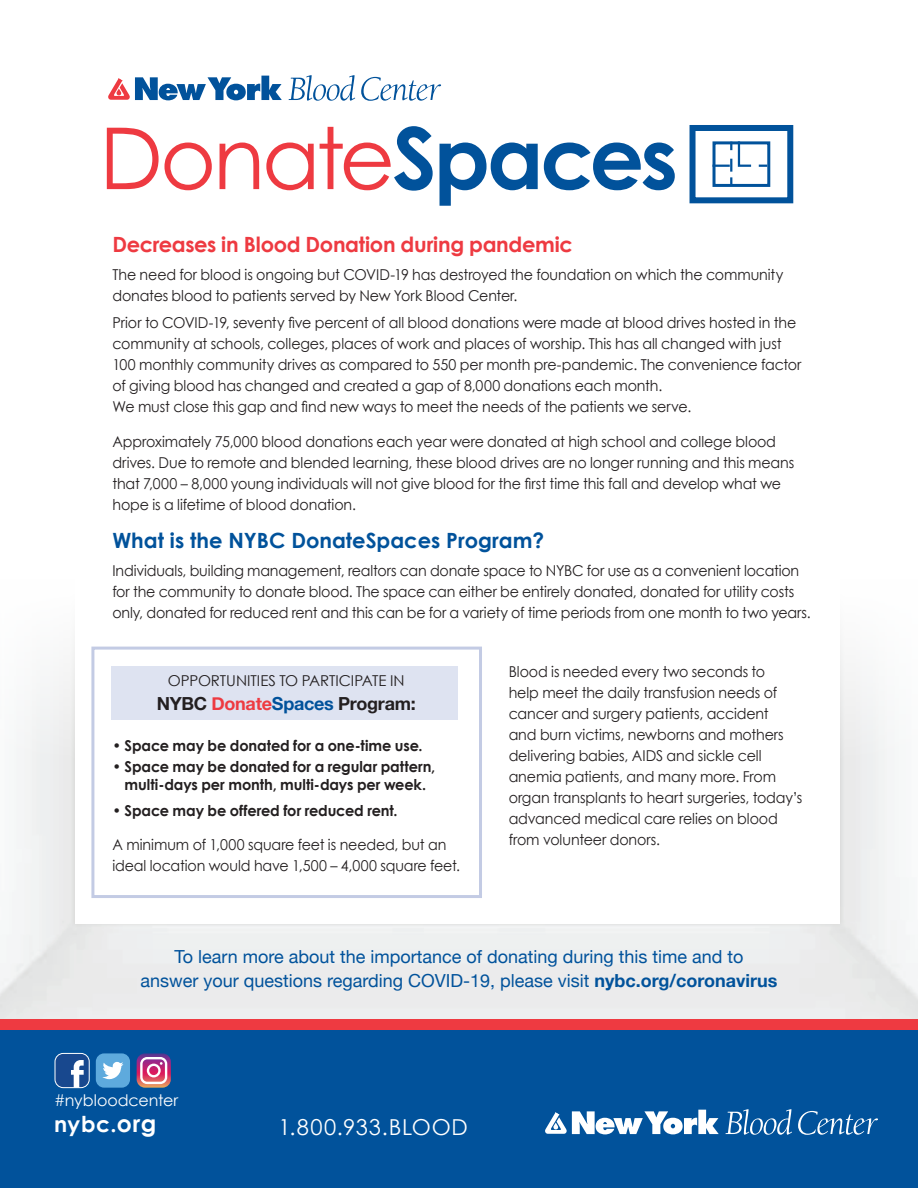
<style>
.page{position:relative;width:918px;height:1188px;background:#fff}
.page>*{position:absolute;margin:0;border:0;box-sizing:border-box;transform-origin:0 0}
.t1{font:85.5px "Century Gothic";letter-spacing:-.04em;color:#ee3a41}
.t2{font:21.9px "Century Gothic";letter-spacing:.035em;color:#fff}
.t3{font:700 21.9px "Century Gothic";color:#fff}
.t4{font:700 21px "Century Gothic";letter-spacing:-.015em;color:#ee3a41}
.t5{font:700 21px "Century Gothic";color:#01529b}
.t6{font:18px/24px "Helvetica Neue";color:#01529b;text-align:center}
.t7{font:700 18px "Helvetica Neue";letter-spacing:-.015em;color:#231f20}
.t8{font:15.9px "Century Gothic";letter-spacing:-.005em;color:#fff}
.t9{font:15px/21px "Century Gothic";letter-spacing:-.01em;color:#231f20;scale:.95 1}
.t10{font:700 15px/18px "Century Gothic";letter-spacing:-.01em;color:#231f20;text-align:center}
.t11{font:15px "Century Gothic";letter-spacing:-.01em;color:#231f20}
.s1{font-weight:700;color:#01529b}
.s2{color:#ee3a41}
.s3{color:#01529b}
.s4{font-weight:700}
.s5{font-size:23.55px}
</style>
<div class="page">
<img style="left:0;top:640px;width:918px;height:380px">
<div style="left:76px;top:43px;width:764px;height:881px;background:#fff"></div>
<div style="left:0;top:1026px;width:918px;height:162px;background:#01529b"></div>
<div style="left:55px;top:1053px;width:34px;height:35px;background:#18488e;border-radius:8px"></div>
<div style="left:55px;top:1053px;width:34px;height:35px;border:1px solid #fff;border-radius:8px"></div>
<svg style="left:71px;top:1060px;width:13px;height:28px"></svg>
<svg style="left:137px;top:1053px;width:34px;height:35px"></svg>
<div style="left:96px;top:1053px;width:34px;height:35px;background:#5eaadd;border-radius:8px"></div>
<svg style="left:102px;top:1062px;width:21px;height:18px"></svg>
<div style="left:0;top:1020px;width:918px;height:10px;background:#ee3a41"></div>
<svg style="left:545px;top:1110px;width:174px;height:24px"></svg>
<svg style="left:726px;top:1109px;width:66px;height:26px"></svg>
<svg style="left:798px;top:1111px;width:80px;height:24px"></svg>
<svg style="left:108px;top:76px;width:174px;height:24px"></svg>
<svg style="left:289px;top:75px;width:66px;height:26px"></svg>
<svg style="left:361px;top:77px;width:80px;height:24px"></svg>
<div style="left:91px;top:647px;width:391px;height:251px;background:#fff;border:3px solid #c3cbe4"></div>
<div style="left:690px;top:125px;width:103px;height:78px;border:6px solid #01529b"></div>
<div style="left:713px;top:141px;width:57px;height:46px;border:3px solid #01529b"></div>
<svg style="left:759px;top:165px;width:8px;height:2px"></svg>
<svg style="left:713px;top:141px;width:40px;height:45px"></svg>
<div style="left:111px;top:666px;width:347px;height:54px;background:#dee3f1"></div>
<h1 class="t1" style="left:99px;top:106px;width:580px">Donate<span class="s1">Spaces</span></h1>
<h3 class="t4" style="left:112px;top:231px;width:462px">Decreases in Blood Donation during pandemic</h3>
<p class="t9" style="left:112px;top:264px;width:708px">The need for blood is ongoing but COVID-19 has destroyed the foundation on which the community donates blood to patients served by New York Blood Center.</p>
<p class="t9" style="left:112px;top:312px;width:727px">Prior to COVID-19, seventy five percent of all blood donations were made at blood drives hosted in the community at schools, colleges, places of work and places of worship. This has all changed with just 100 monthly community drives as compared to 550 per month pre-pandemic. The convenience factor of giving blood has changed and created a gap of 8,000 donations each month.<br>We must close this gap and find new ways to meet the needs of the patients we serve.</p>
<p class="t9" style="left:112px;top:431px;width:719px">Approximately 75,000 blood donations each year were donated at high school and college blood drives. Due to remote and blended learning, these blood drives are no longer running and this means that 7,000 – 8,000 young individuals will not give blood for the first time this fall and develop what we hope is a lifetime of blood donation.</p>
<h3 class="t5" style="left:112px;top:527px;width:433px">What is the NYBC DonateSpaces Program?</h3>
<p class="t9" style="left:112px;top:560px;width:737px">Individuals, building management, realtors can donate space to NYBC for use as a convenient location for the community to donate blood. The space can either be entirely donated, donated for utility costs only, donated for reduced rent and this can be for a variety of time periods from one month to two years.</p>
<p class="t11" style="left:168px;top:671px;width:238px">OPPORTUNITIES TO PARTICIPATE IN</p>
<p class="t7" style="left:157px;top:689px;width:261px">NYBC <span class="s2">Donate</span><span class="s3">Spaces</span> Program:</p>
<p class="t10" style="left:112px;top:736px;width:312px">• Space may be donated for a one-time use.</p>
<p class="t10" style="left:112px;top:757px;width:324px">• Space may be donated for a regular pattern, multi-days per month, multi-days per week.</p>
<p class="t10" style="left:112px;top:802px;width:287px">• Space may be offered for reduced rent.</p>
<p class="t9" style="left:112px;top:833px;width:368px">A minimum of 1,000 square feet is needed, but an ideal location would have 1,500 – 4,000 square feet.</p>
<p class="t9" style="left:509px;top:661px;width:311px">Blood is needed every two seconds to<br>help meet the daily transfusion needs of cancer and surgery patients, accident<br>and burn victims, newborns and mothers delivering babies, AIDS and sickle cell anemia patients, and many more. From organ transplants to heart surgeries, today’s advanced medical care relies on blood from volunteer donors.</p>
<p class="t6" style="left:141px;top:946px;width:638px">To learn more about the importance of donating during this time and to<br>answer your questions regarding COVID-19, please visit <span class="s4">nybc.org/coronavirus</span></p>
<p class="t8" style="left:54px;top:1090px;width:126px">#nybloodcenter</p>
<h2 class="t3" style="left:54px;top:1111px;width:104px">nybc.<span class="s5">org</span></h2>
<h2 class="t2" style="left:278px;top:1113px;width:191px">1.800.933.BLOOD</h2>
</div>
